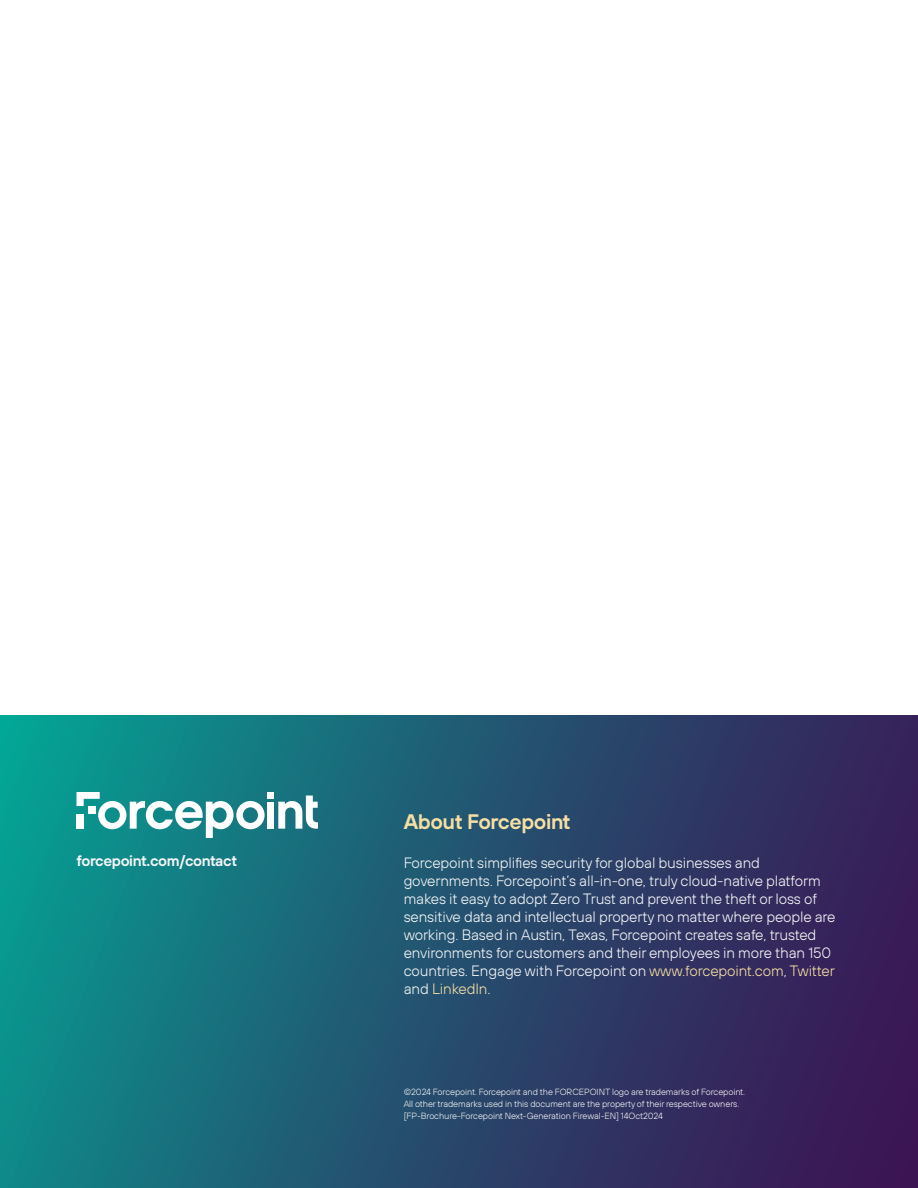
<style>
.page{position:relative;width:918px;height:1188px;background:#fff}
.page>*{position:absolute;margin:0;border:0;box-sizing:border-box;transform-origin:0 0}
.t1{font:600 21px "FP Sans";letter-spacing:-.02em;color:#f6dfa4}
.t2{font:300 15px/18px "FP Sans";letter-spacing:-.01em;color:#f5f6f6}
.t3{font:600 15px "FP Sans";letter-spacing:-.025em;color:#f5f6f6}
.t4{font:300 9px/12px "FP Sans";letter-spacing:-.01em;color:#f5f6f6}
.s1{color:#f6dfa4}
</style>
<div class="page">
<svg style="left:0;top:716px;width:918px;height:472px;background:#23526f"></svg>
<div style="left:76px;top:814px;width:8px;height:15px;background:#fff"></div>
<div style="left:267px;top:792px;width:7px;height:6px;background:#fff"></div>
<div style="left:267px;top:802px;width:7px;height:27px;background:#fff"></div>
<svg style="left:278px;top:796px;width:40px;height:33px"></svg>
<svg style="left:77px;top:792px;width:188px;height:46px"></svg>
<h1 class="t1" style="left:404px;top:808px;width:169px">About Forcepoint</h1>
<p class="t3" style="left:76px;top:851px;width:162px">forcepoint.com/contact</p>
<p class="t2" style="left:404px;top:853px;width:433px">Forcepoint simplifies security for global businesses and governments. Forcepoint’s all-in-one, truly cloud-native platform makes it easy to adopt Zero Trust and prevent the theft or loss of sensitive data and intellectual property no matter where people are working. Based in Austin, Texas, Forcepoint creates safe, trusted environments for customers and their employees in more than 150 countries. Engage with Forcepoint on <span class="s1">www.forcepoint.com</span>, <span class="s1">Twitter </span>and <span class="s1">LinkedIn</span>.</p>
<p class="t4" style="left:404px;top:1086px;width:343px">©2024 Forcepoint. Forcepoint and the FORCEPOINT logo are trademarks of Forcepoint.<br>All other trademarks used in this document are the property of their respective owners. [FP-Brochure-Forcepoint Next-Generation Firewal-EN] 14Oct2024</p>
</div>
